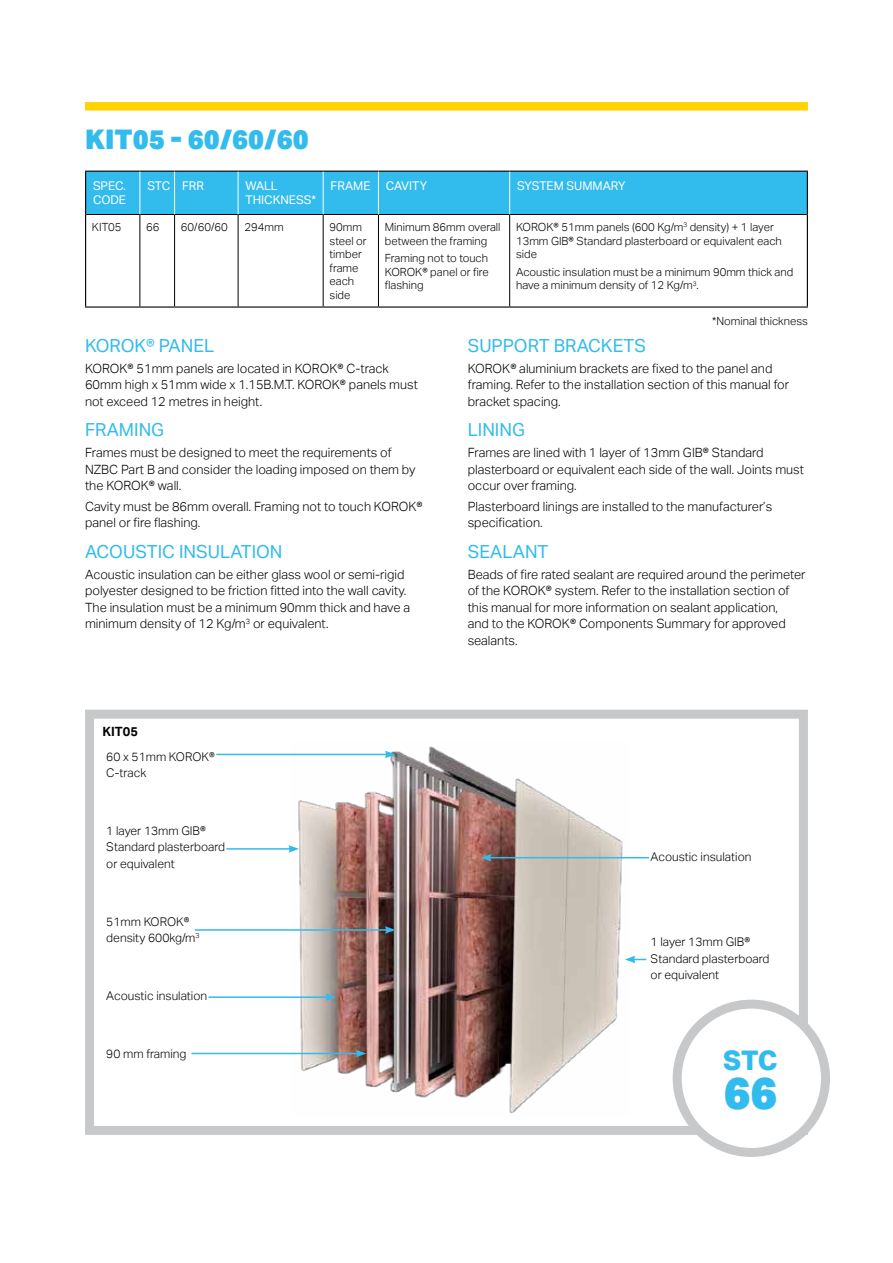
<style>
.page{position:relative;width:893px;height:1263px;background:#fff}
.page>*{position:absolute;margin:0;border:0;box-sizing:border-box;transform-origin:0 0}
.t1{font:900 45px "Aktiv Grotesk";color:#32bbed}
.t2{font:900 27px "Aktiv Grotesk";color:#32bbed}
.t3{font:800 27px "Aktiv Grotesk";color:#32bbed}
.t4{font:18px "Aktiv Grotesk";color:#32bbed}
.t5{font:300 12.75px/16.5px "Aktiv Grotesk";color:#000}
.t6{font:700 12.75px "Aktiv Grotesk";color:#000}
.t7{font:300 12px/16.5px "Aktiv Grotesk";color:#000}
.t8{font:12px/13.5px "Aktiv Grotesk";color:#fff}
.t9{font:300 11.25px/13.5px "Aktiv Grotesk";color:#000}
</style>
<div class="page">
<div style="left:85px;top:102px;width:723px;height:9px;background:#ffd400;border:2px solid #ffd400"></div>
<div style="left:85px;top:710px;width:723px;height:425px;border:9px solid #c7c8ca"></div>
<img style="left:292px;top:746px;width:337px;height:368px">
<div style="left:86px;top:172px;width:721px;height:42px;background:#32bbed"></div>
<hr style="left:86px;top:214px;width:54px;height:1px;background:#000">
<hr style="left:140px;top:214px;width:35px;height:1px;background:#000">
<hr style="left:140px;top:215px;width:1px;height:91px;background:#000">
<hr style="left:175px;top:214px;width:63px;height:1px;background:#000">
<hr style="left:174px;top:215px;width:1px;height:91px;background:#000">
<hr style="left:238px;top:214px;width:85px;height:1px;background:#000">
<hr style="left:238px;top:215px;width:1px;height:91px;background:#000">
<hr style="left:323px;top:214px;width:55px;height:1px;background:#000">
<hr style="left:323px;top:215px;width:1px;height:91px;background:#000">
<hr style="left:378px;top:214px;width:132px;height:1px;background:#000">
<hr style="left:378px;top:215px;width:1px;height:91px;background:#000">
<hr style="left:510px;top:214px;width:297px;height:1px;background:#000">
<hr style="left:509px;top:215px;width:1px;height:91px;background:#000">
<hr style="left:85px;top:171px;width:55px;height:1px;background:#000">
<hr style="left:85px;top:172px;width:1px;height:42px;background:#000">
<hr style="left:140px;top:171px;width:35px;height:1px;background:#000">
<hr style="left:175px;top:171px;width:63px;height:1px;background:#000">
<hr style="left:238px;top:171px;width:85px;height:1px;background:#000">
<hr style="left:323px;top:171px;width:55px;height:1px;background:#000">
<hr style="left:378px;top:171px;width:132px;height:1px;background:#000">
<hr style="left:510px;top:171px;width:298px;height:1px;background:#000">
<hr style="left:807px;top:172px;width:1px;height:42px;background:#000">
<hr style="left:85px;top:214px;width:1px;height:92px;background:#000">
<hr style="left:807px;top:214px;width:1px;height:92px;background:#000">
<hr style="left:85px;top:306px;width:55px;height:2px;background:#000">
<hr style="left:140px;top:306px;width:35px;height:2px;background:#000">
<hr style="left:175px;top:306px;width:63px;height:2px;background:#000">
<hr style="left:238px;top:306px;width:85px;height:2px;background:#000">
<hr style="left:323px;top:306px;width:55px;height:2px;background:#000">
<hr style="left:378px;top:306px;width:132px;height:2px;background:#000">
<hr style="left:510px;top:306px;width:298px;height:2px;background:#000">
<hr style="left:140px;top:172px;width:1px;height:42px;background:#fff">
<hr style="left:174px;top:172px;width:1px;height:42px;background:#fff">
<hr style="left:238px;top:172px;width:1px;height:42px;background:#fff">
<hr style="left:323px;top:172px;width:1px;height:42px;background:#fff">
<hr style="left:378px;top:172px;width:1px;height:42px;background:#fff">
<hr style="left:509px;top:172px;width:1px;height:42px;background:#fff">
<hr style="left:226px;top:848px;width:65px;height:2px;background:#32bbed">
<svg style="left:288px;top:845px;width:11px;height:8px"></svg>
<hr style="left:216px;top:754px;width:171px;height:1px;background:#32bbed">
<svg style="left:385px;top:751px;width:10px;height:7px"></svg>
<svg style="left:625px;top:956px;width:21px;height:7px"></svg>
<hr style="left:489px;top:857px;width:160px;height:1px;background:#32bbed">
<svg style="left:481px;top:854px;width:10px;height:7px"></svg>
<hr style="left:195px;top:929px;width:192px;height:2px;background:#32bbed">
<svg style="left:385px;top:926px;width:10px;height:8px"></svg>
<hr style="left:191px;top:1053px;width:167px;height:1px;background:#32bbed">
<svg style="left:356px;top:1050px;width:10px;height:7px"></svg>
<hr style="left:209px;top:996px;width:119px;height:2px;background:#32bbed">
<svg style="left:326px;top:993px;width:10px;height:8px"></svg>
<div style="left:677px;top:1004px;width:148px;height:148px;background:#fff;border-radius:50%"></div>
<div style="left:673px;top:999px;width:157px;height:158px;border:9px solid #c7c8ca;border-radius:50%"></div>
<h2 class="t2" style="left:85px;top:122px;width:225px">KIT05 - 60/60/60</h2>
<p class="t8" style="left:93px;top:179px;width:35px">SPEC.<br>CODE</p>
<p class="t8" style="left:147px;top:179px;width:58px">STC FRR</p>
<p class="t8" style="left:246px;top:179px;width:72px">WALL<br>THICKNESS*</p>
<p class="t8" style="left:331px;top:179px;width:41px">FRAME</p>
<p class="t8" style="left:386px;top:179px;width:43px">CAVITY</p>
<p class="t8" style="left:517px;top:179px;width:110px">SYSTEM SUMMARY</p>
<p class="t9" style="left:92px;top:221px;width:31px">KIT05</p>
<p class="t9" style="left:146px;top:221px;width:15px">66</p>
<p class="t9" style="left:181px;top:221px;width:48px">60/60/60</p>
<p class="t9" style="left:244px;top:221px;width:41px">294mm</p>
<p class="t9" style="left:330px;top:221px;width:39px">90mm steel or timber frame each side</p>
<p class="t9" style="left:385px;top:221px;width:117px">Minimum 86mm overall between the framing</p>
<p class="t9" style="left:516px;top:221px;width:267px">KOROK® 51mm panels (600 Kg/m<sup>3</sup> density) + 1 layer<br>13mm GIB® Standard plasterboard or equivalent each side</p>
<p class="t9" style="left:516px;top:266px;width:279px">Acoustic insulation must be a minimum 90mm thick and have a minimum density of 12 Kg/m<sup>3</sup>.</p>
<p class="t9" style="left:712px;top:316px;width:97px">*Nominal thickness</p>
<p class="t9" style="left:385px;top:252px;width:105px;text-align:justify">Framing not to touch KOROK® panel or fire flashing</p>
<h3 class="t4" style="left:85px;top:335px;width:131px">KOROK® PANEL</h3>
<p class="t5" style="left:85px;top:360px;width:334px">KOROK® 51mm panels are located in KOROK® C-track<br>60mm high x 51mm wide x 1.15B.M.T. KOROK® panels must not exceed 12 metres in height.</p>
<h3 class="t4" style="left:85px;top:420px;width:81px">FRAMING</h3>
<p class="t5" style="left:85px;top:445px;width:332px">Frames must be designed to meet the requirements of<br>NZBC Part B and consider the loading imposed on them by the KOROK® wall.</p>
<p class="t5" style="left:85px;top:498px;width:339px">Cavity must be 86mm overall. Framing not to touch KOROK® panel or fire flashing.</p>
<h3 class="t4" style="left:85px;top:541px;width:199px">ACOUSTIC INSULATION</h3>
<p class="t5" style="left:85px;top:566px;width:327px">Acoustic insulation can be either glass wool or semi-rigid polyester designed to be friction fitted into the wall cavity.<br>The insulation must be a minimum 90mm thick and have a minimum density of 12 Kg/m<sup>3</sup> or equivalent.</p>
<p class="t6" style="left:103px;top:724px;width:37px">KIT05</p>
<p class="t7" style="left:106px;top:749px;width:110px">60 x 51mm KOROK®<br>C-track</p>
<p class="t7" style="left:106px;top:823px;width:120px">1 layer 13mm GIB®<br>Standard plasterboard or equivalent</p>
<p class="t7" style="left:106px;top:914px;width:95px">51mm KOROK® density 600kg/m<sup>3</sup></p>
<p class="t7" style="left:106px;top:988px;width:102px">Acoustic insulation</p>
<p class="t7" style="left:106px;top:1046px;width:82px">90 mm framing</p>
<h3 class="t4" style="left:468px;top:335px;width:180px">SUPPORT BRACKETS</h3>
<p class="t5" style="left:468px;top:360px;width:323px">KOROK® aluminium brackets are fixed to the panel and framing. Refer to the installation section of this manual for bracket spacing.</p>
<h3 class="t4" style="left:468px;top:420px;width:59px">LINING</h3>
<p class="t5" style="left:468px;top:445px;width:338px">Frames are lined with 1 layer of 13mm GIB® Standard plasterboard or equivalent each side of the wall. Joints must occur over framing.</p>
<p class="t5" style="left:468px;top:498px;width:306px">Plasterboard linings are installed to the manufacturer’s specification.</p>
<h3 class="t4" style="left:468px;top:541px;width:82px">SEALANT</h3>
<p class="t5" style="left:468px;top:566px;width:339px">Beads of fire rated sealant are required around the perimeter of the KOROK® system. Refer to the installation section of this manual for more information on sealant application,<br>and to the KOROK® Components Summary for approved sealants.</p>
<p class="t7" style="left:651px;top:850px;width:102px">Acoustic insulation</p>
<p class="t7" style="left:651px;top:934px;width:120px">1 layer 13mm GIB®<br>Standard plasterboard or equivalent</p>
<h2 class="t3" style="left:723px;top:1044px;width:56px">STC</h2>
<h1 class="t1" style="left:724px;top:1063px;width:55px">66</h1>
</div>
